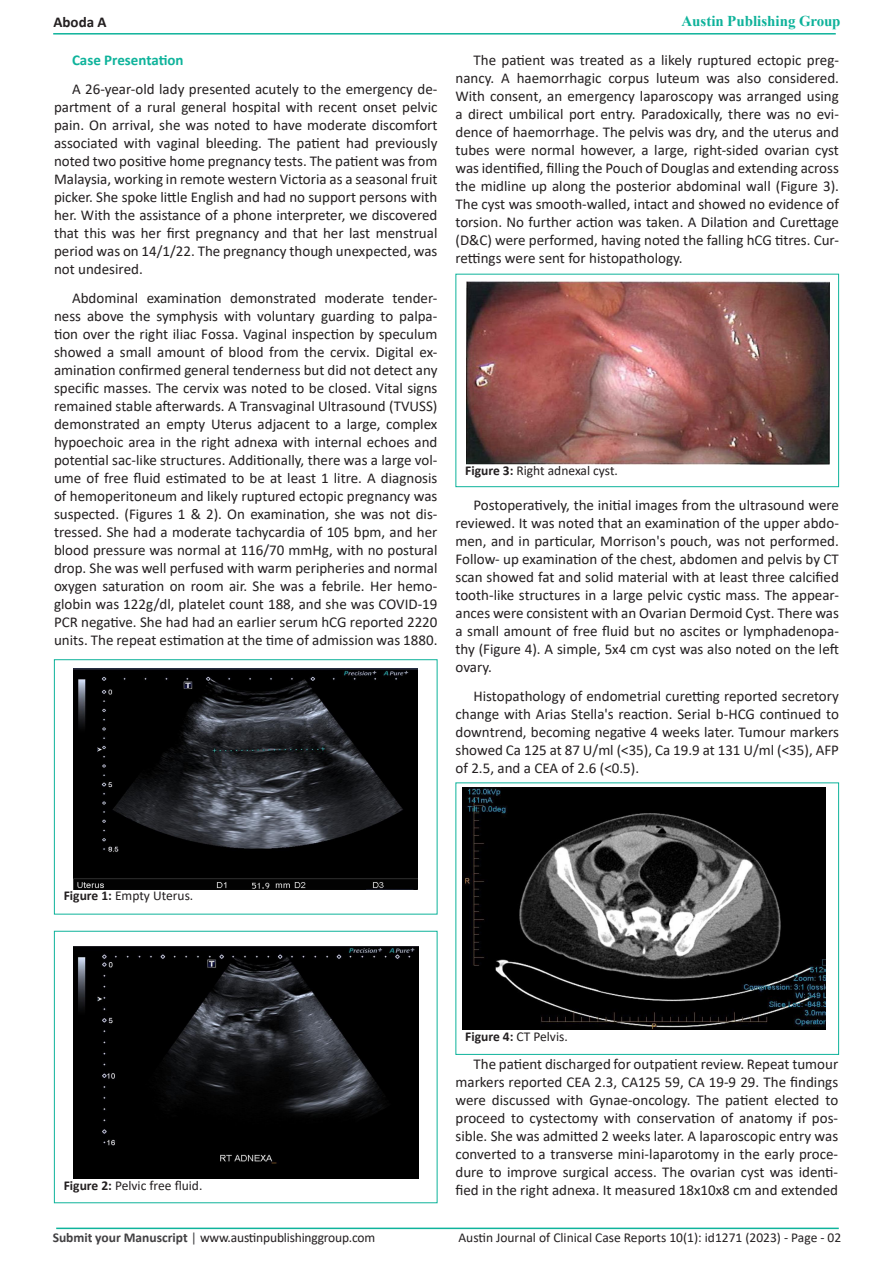
<style>
.page{position:relative;width:893px;height:1263px;background:#fff}
.page>*{position:absolute;margin:0;border:0;box-sizing:border-box;transform-origin:0 0}
.t1{font:15px/18px "Calibri";color:#231f20;text-align:justify}
.t2{font:700 15px "Times New Roman";color:#0eb29a}
.t3{font:700 15px "Calibri";color:#0eb39b}
.t4{font:700 15px "Calibri";color:#231f20}
.t5{font:13.5px "Calibri";color:#231f20}
.s1{color:#0eb39b}
.s2{font-weight:700}
.s3{font-weight:700;color:#414042}
.s4{color:#414042}
</style>
<div class="page">
<hr style="left:53px;top:33px;width:783px;height:2px;background:#0eb39b">
<hr style="left:56px;top:1227px;width:783px;height:2px;background:#0eb39b">
<div style="left:54px;top:659px;width:383px;height:255px;border:1px solid #0eb39b"></div>
<img style="left:73px;top:669px;width:345px;height:220px">
<div style="left:54px;top:931px;width:383px;height:272px;border:1px solid #0eb39b"></div>
<img style="left:73px;top:946px;width:345px;height:232px">
<div style="left:455px;top:274px;width:384px;height:213px;border:1px solid #0eb39b"></div>
<img style="left:467px;top:281px;width:362px;height:184px">
<div style="left:455px;top:782px;width:384px;height:273px;border:1px solid #0eb39b"></div>
<img style="left:463px;top:788px;width:362px;height:241px">
<p class="t4" style="left:53px;top:11px;width:55px">Aboda A</p>
<p class="t2" style="left:681px;top:10px;width:161px"><span class="s1">A</span>ustin Publishing Group</p>
<p class="t3" style="left:72px;top:50px;width:113px">Case Presentation</p>
<p class="t1" style="left:54px;top:80px;width:385px;text-indent:18px">A 26-year-old lady presented acutely to the emergency de&shy;partment of a rural general hospital with recent onset pelvic pain. On arrival, she was noted to have moderate discomfort associated with vaginal bleeding. The patient had previously noted two positive home pregnancy tests. The patient was from Malaysia, working in remote western Victoria as a seasonal fruit picker. She spoke little English and had no support persons with her. With the assistance of a phone interpreter, we discovered that this was her first pregnancy and that her last menstrual period was on 14/1/22. The pregnancy though unexpected, was not undesired.</p>
<p class="t1" style="left:54px;top:288px;width:385px;text-indent:18px">Abdominal examination demonstrated moderate tender&shy;ness above the symphysis with voluntary guarding to palpa&shy;tion over the right iliac Fossa. Vaginal inspection by speculum showed a small amount of blood from the cervix. Digital ex&shy;amination confirmed general tenderness but did not detect any specific masses. The cervix was noted to be closed. Vital signs remained stable afterwards. A Transvaginal Ultrasound (TVUSS) demonstrated an empty Uterus adjacent to a large, complex hypoechoic area in the right adnexa with internal echoes and potential sac-like structures. Additionally, there was a large vol&shy;ume of free fluid estimated to be at least 1 litre. A diagnosis of hemoperitoneum and likely ruptured ectopic pregnancy was suspected. (Figures 1 &amp; 2). On examination, she was not dis&shy;tressed. She had a moderate tachycardia of 105 bpm, and her blood pressure was normal at 116/70 mmHg, with no postural drop. She was well perfused with warm peripheries and normal oxygen saturation on room air. She was a febrile. Her hemo&shy;globin was 122g/dl, platelet count 188, and she was COVID-19<br>PCR negative. She had had an earlier serum hCG reported 2220 units. The repeat estimation at the time of admission was 1880.</p>
<p class="t1" style="left:455px;top:51px;width:385px;text-indent:18px">The patient was treated as a likely ruptured ectopic preg&shy;nancy. A haemorrhagic corpus luteum was also considered.<br>With consent, an emergency laparoscopy was arranged using a direct umbilical port entry. Paradoxically, there was no evi&shy;dence of haemorrhage. The pelvis was dry, and the uterus and tubes were normal however, a large, right-sided ovarian cyst was identified, filling the Pouch of Douglas and extending across the midline up along the posterior abdominal wall (Figure 3).<br>The cyst was smooth-walled, intact and showed no evidence of torsion. No further action was taken. A Dilation and Curettage (D&amp;C) were performed, having noted the falling hCG titres. Cur&shy;rettings were sent for histopathology.</p>
<p class="t5" style="left:465px;top:461px;width:154px"><span class="s2">Figure 3:</span> Right adnexal cyst.</p>
<p class="t1" style="left:455px;top:496px;width:385px;text-indent:18px">Postoperatively, the initial images from the ultrasound were reviewed. It was noted that an examination of the upper abdo&shy;men, and in particular, Morrison's pouch, was not performed.<br>Follow- up examination of the chest, abdomen and pelvis by CT scan showed fat and solid material with at least three calcified tooth-like structures in a large pelvic cystic mass. The appear&shy;ances were consistent with an Ovarian Dermoid Cyst. There was a small amount of free fluid but no ascites or lymphadenopa&shy;thy (Figure 4). A simple, 5x4 cm cyst was also noted on the left ovary.</p>
<p class="t1" style="left:455px;top:686px;width:385px;text-indent:18px">Histopathology of endometrial curetting reported secretory change with Arias Stella's reaction. Serial b-HCG continued to downtrend, becoming negative 4 weeks later. Tumour markers showed Ca 125 at 87 U/ml (&lt;35), Ca 19.9 at 131 U/ml (&lt;35), AFP of 2.5, and a CEA of 2.6 (&lt;0.5).</p>
<p class="t5" style="left:64px;top:886px;width:131px"><span class="s2">Figure 1:</span> Empty Uterus.</p>
<p class="t5" style="left:64px;top:1176px;width:140px"><span class="s2">Figure 2:</span> Pelvic free fluid.</p>
<p class="t5" style="left:465px;top:1027px;width:104px"><span class="s2">Figure 4:</span> CT Pelvis.</p>
<p class="t1" style="left:455px;top:1054px;width:384px;text-indent:18px">The patient discharged for outpatient review. Repeat tumour markers reported CEA 2.3, CA125 59, CA 19-9 29. The findings were discussed with Gynae-oncology. The patient elected to proceed to cystectomy with conservation of anatomy if pos&shy;sible. She was admitted 2 weeks later. A laparoscopic entry was converted to a transverse mini-laparotomy in the early proce&shy;dure to improve surgical access. The ovarian cyst was identi&shy;fied in the right adnexa. It measured 18x10x8 cm and extended</p>
<p class="t5" style="left:53px;top:1228px;width:324px"><span class="s3">Submit your Manuscript</span> <span class="s4">|</span> www.austinpublishinggroup.com</p>
<p class="t5" style="left:458px;top:1228px;width:384px">Austin Journal of Clinical Case Reports 10(1): id1271 (2023) - Page - 02</p>
</div>
